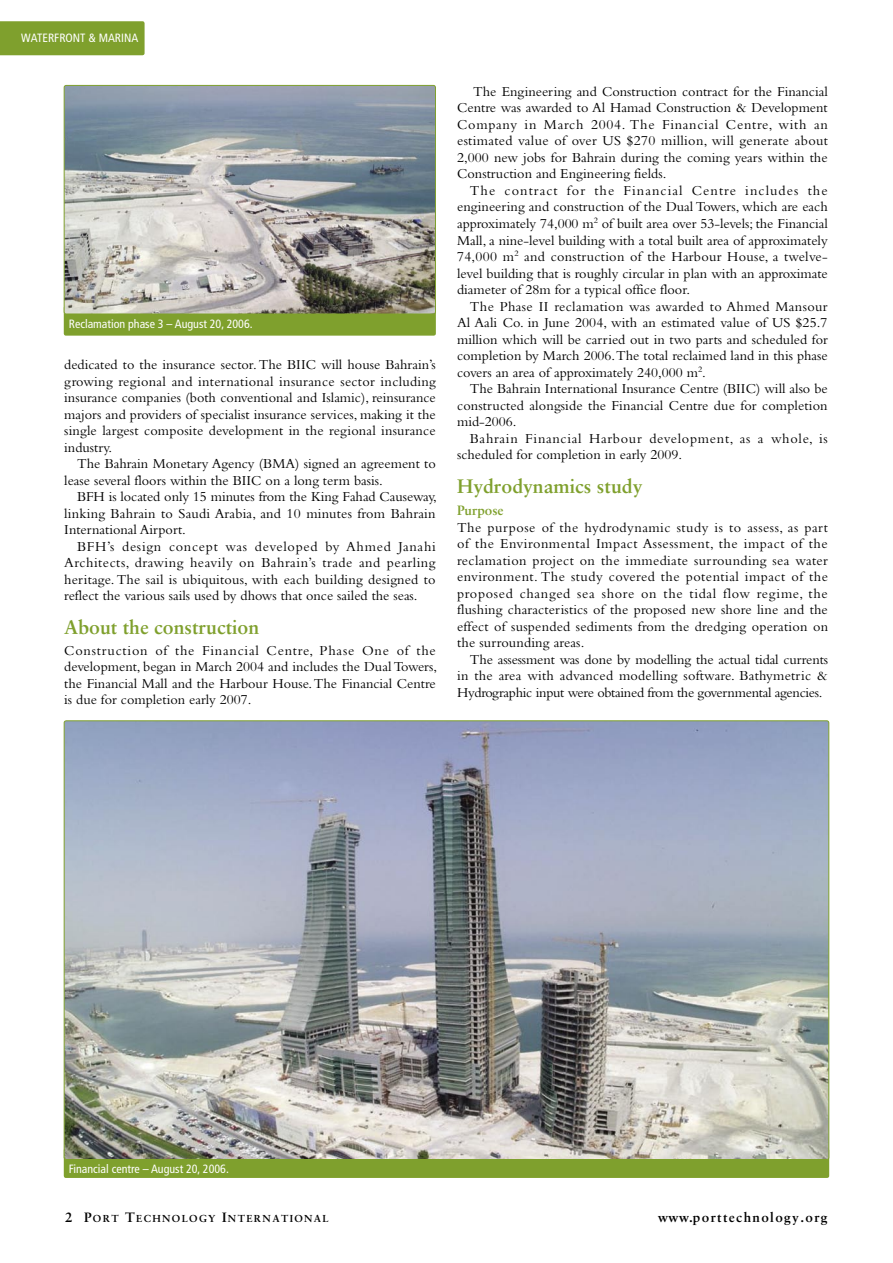
<style>
.page{position:relative;width:893px;height:1263px;background:#fff}
.page>*{position:absolute;margin:0;border:0;box-sizing:border-box;transform-origin:0 0}
.t1{font:700 19.5px "Sabon";color:#7fa02d}
.t2{font:14.25px/16.5px "Bembo";color:#000;text-align:justify}
.t3{font:14.25px/16.5px "Bembo";letter-spacing:.05em;color:#000}
.t4{font:700 13.5px "Sabon";letter-spacing:.1em;color:#000}
.t5{font:700 13.5px "Sabon";color:#7fa02d}
.t6{font:condensed 12px "Frutiger";color:#fff}
.t7{font:700 10.2px "Sabon";letter-spacing:.135em;color:#000}
.s1{font-size:13.5px}
</style>
<div class="page">
<div style="left:0;top:21px;width:145px;height:34px;background:#7fa02d"></div>
<div style="left:64px;top:1159px;width:765px;height:19px;background:#7fa02d"></div>
<img style="left:63px;top:720px;width:767px;height:439px">
<div style="left:64px;top:314px;width:372px;height:22px;background:#7fa02d"></div>
<img style="left:63px;top:85px;width:373px;height:229px">
<p class="t6" style="left:21px;top:31px;width:119px">WATERFRONT &amp; MARINA</p>
<p class="t6" style="left:69px;top:316px;width:185px">Reclamation phase 3 – August 20, 2006.</p>
<p class="t2" style="left:64px;top:356px;width:373px">dedicated to the insurance sector. The BIIC will house Bahrain’s growing regional and international insurance sector including insurance companies (both conventional and Islamic), reinsurance majors and providers of specialist insurance services, making it the single largest composite development in the regional insurance industry.</p>
<p class="t2" style="left:64px;top:455px;width:373px;text-indent:13px">The Bahrain Monetary Agency (BMA) signed an agreement to lease several floors within the BIIC on a long term basis.</p>
<p class="t2" style="left:64px;top:488px;width:374px;text-indent:13px">BFH is located only 15 minutes from the King Fahad Causeway, linking Bahrain to Saudi Arabia, and 10 minutes from Bahrain International Airport.</p>
<p class="t2" style="left:64px;top:538px;width:373px;text-indent:13px">BFH’s design concept was developed by Ahmed Janahi Architects, drawing heavily on Bahrain’s trade and pearling heritage. The sail is ubiquitous, with each building designed to reflect the various sails used by dhows that once sailed the seas.</p>
<h1 class="t1" style="left:64px;top:615px;width:197px">About the construction</h1>
<p class="t2" style="left:64px;top:642px;width:374px">Construction of the Financial Centre, Phase One of the development, began in March 2004 and includes the Dual Towers, the Financial Mall and the Harbour House. The Financial Centre is due for completion early 2007.</p>
<p class="t2" style="left:457px;top:83px;width:372px;text-indent:16px">The Engineering and Construction contract for the Financial Centre was awarded to Al Hamad Construction &amp; Development Company in March 2004. The Financial Centre, with an estimated value of over US $270 million, will generate about 2,000 new jobs for Bahrain during the coming years within the Construction and Engineering fields.</p>
<p class="t2" style="left:457px;top:182px;width:372px;text-indent:13px">The contract for the Financial Centre includes the engineering and construction of the Dual Towers, which are each approximately 74,000 m<sup>2</sup> of built area over 53-levels; the Financial Mall, a nine-level building with a total built area of approximately 74,000 m<sup>2</sup> and construction of the Harbour House, a twelve&shy;level building that is roughly circular in plan with an approximate diameter of 28m for a typical office floor.</p>
<p class="t2" style="left:457px;top:297px;width:372px;text-indent:13px">The Phase II reclamation was awarded to Ahmed Mansour Al Aali Co. in June 2004, with an estimated value of US $25.7 million which will be carried out in two parts and scheduled for completion by March 2006.The total reclaimed land in this phase covers an area of approximately 240,000 m<sup>2</sup>.</p>
<p class="t2" style="left:457px;top:380px;width:372px;text-indent:13px">The Bahrain International Insurance Centre (BIIC) will also be constructed alongside the Financial Centre due for completion mid-2006.</p>
<p class="t3" style="left:457px;top:429px;width:372px;text-indent:13px">Bahrain Financial Harbour development, as a whole, is scheduled for completion in early 2009.</p>
<h1 class="t1" style="left:457px;top:474px;width:187px">Hydrodynamics study</h1>
<p class="t5" style="left:457px;top:502px;width:48px">Purpose</p>
<p class="t2" style="left:457px;top:519px;width:372px">The purpose of the hydrodynamic study is to assess, as part of the Environmental Impact Assessment, the impact of the reclamation project on the immediate surrounding sea water environment. The study covered the potential impact of the proposed changed sea shore on the tidal flow regime, the flushing characteristics of the proposed new shore line and the effect of suspended sediments from the dredging operation on the surrounding areas.</p>
<p class="t2" style="left:457px;top:651px;width:372px;text-indent:13px">The assessment was done by modelling the actual tidal currents in the area with advanced modelling software. Bathymetric &amp; Hydrographic input were obtained from the governmental agencies.</p>
<p class="t6" style="left:69px;top:1162px;width:162px">Financial centre – August 20, 2006.</p>
<p class="t7" style="left:65px;top:1212px;width:265px"><span class="s1">2 P</span>ORT <span class="s1">T</span>ECHNOLOGY <span class="s1">I</span>NTERNATIONAL</p>
<p class="t4" style="left:658px;top:1209px;width:171px">www.porttechnology.org</p>
</div>
